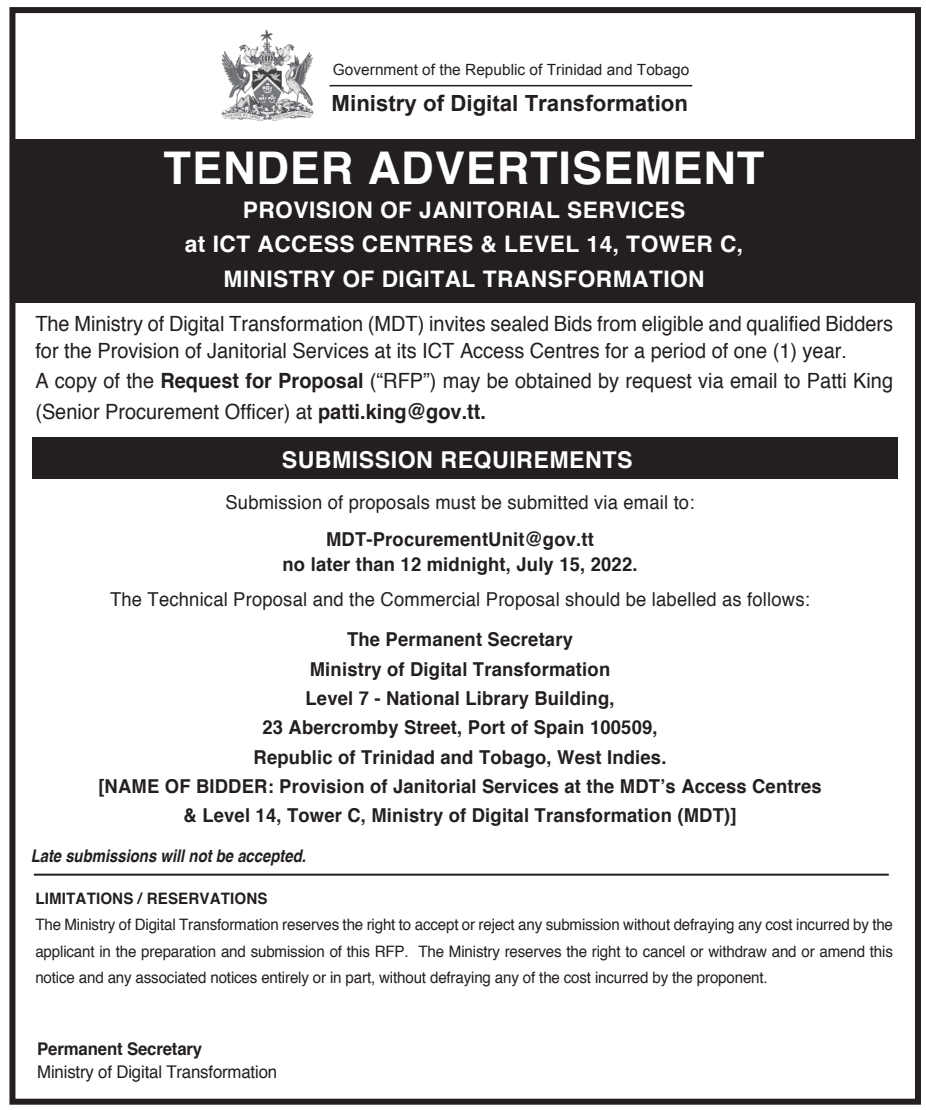
<style>
.page{position:relative;width:926px;height:1110px;background:#fff}
.page>*{position:absolute;margin:0;border:0;box-sizing:border-box;transform-origin:0 0}
.t1{font:700 45.15px "Helvetica";letter-spacing:.02em;color:#fff}
.t2{font:700 23.28px "Helvetica";letter-spacing:.02em;color:#fff}
.t3{font:700 22.75px/34.3px "Helvetica";letter-spacing:.02em;color:#fff;text-align:center}
.t4{font:700 22.22px "Arial";color:#231f20}
.t5{font:21px/26.9px "Helvetica";color:#231f20;scale:.95 1}
.t6{font:700 19.07px/29.4px "Helvetica";letter-spacing:.01em;color:#231f20;text-align:center;scale:.96 1}
.t7{font:19.07px "Helvetica";letter-spacing:.01em;color:#231f20;scale:.96 1}
.t8{font:italic 700 17.5px "Helvetica";color:#231f20;scale:.85 1}
.t9{font:17.5px "Helvetica";letter-spacing:-.01em;color:#231f20;scale:.96 1}
.t10{font:700 17.5px "Helvetica";letter-spacing:-.01em;color:#231f20;scale:.96 1}
.t11{font:15.75px/26.2px "Helvetica";letter-spacing:-.01em;color:#231f20;text-align:justify;scale:.96 1}
.t12{font:700 15.75px "Helvetica";letter-spacing:.01em;color:#231f20;scale:.96 1}
.t13{font:15.4px "Arial";color:#231f20}
.s1{font-weight:700}
</style>
<div class="page">
<div style="left:12px;top:139px;width:904px;height:163px;background:#231f20"></div>
<hr style="left:34px;top:873px;width:855px;height:2px;background:#231f20">
<div style="left:33px;top:438px;width:865px;height:41px;background:#231f20"></div>
<div style="left:9px;top:7px;width:912px;height:1097px;border:6px solid #231f20"></div>
<img style="left:221px;top:30px;width:92px;height:92px">
<hr style="left:330px;top:85px;width:362px;height:1px;background:#231f20">
<p class="t13" style="left:333px;top:59px;width:358px">Government of the Republic of Trinidad and Tobago</p>
<p class="t4" style="left:332px;top:89px;width:358px">Ministry of Digital Transformation</p>
<h1 class="t1" style="left:164px;top:131px;width:602px">TENDER ADVERTISEMENT</h1>
<p class="t3" style="left:185px;top:193px;width:560px">PROVISION OF JANITORIAL SERVICES<br>at ICT ACCESS CENTRES &amp; LEVEL 14, TOWER C,<br>MINISTRY OF DIGITAL TRANSFORMATION</p>
<p class="t5" style="left:35px;top:311px;width:904px">The Ministry of Digital Transformation (MDT) invites sealed Bids from eligible and qualified Bidders for the Provision of Janitorial Services at its ICT Access Centres for a period of one (1) year.</p>
<p class="t5" style="left:35px;top:366px;width:904px;line-height:30.4px">A copy of the <span class="s1">Request for Proposal</span> (“RFP”) may be obtained by request via email to Patti King (Senior Procurement Officer) at <span class="s1">patti.king@gov.tt.</span></p>
<p class="t2" style="left:282px;top:441px;width:352px">SUBMISSION REQUIREMENTS</p>
<p class="t7" style="left:226px;top:487px;width:490px">Submission of proposals must be submitted via email to:</p>
<p class="t6" style="left:283px;top:526px;width:371px;line-height:25.6px">MDT-ProcurementUnit@gov.tt<br>no later than 12 midnight, July 15, 2022.</p>
<p class="t7" style="left:110px;top:585px;width:730px">The Technical Proposal and the Commercial Proposal should be labelled as follows:</p>
<p class="t6" style="left:98px;top:625px;width:755px">The Permanent Secretary<br>Ministry of Digital Transformation<br>Level 7 - National Library Building,<br>23 Abercromby Street, Port of Spain 100509,<br>Republic of Trinidad and Tobago, West Indies.<br>[NAME OF BIDDER: Provision of Janitorial Services at the MDT’s Access Centres &amp; Level 14, Tower C, Ministry of Digital Transformation (MDT)]</p>
<p class="t8" style="left:31px;top:841px;width:325px">Late submissions will not be accepted.</p>
<p class="t12" style="left:35px;top:886px;width:243px">LIMITATIONS / RESERVATIONS</p>
<p class="t11" style="left:35px;top:912px;width:895px">The Ministry of Digital Transformation reserves the right to accept or reject any submission without defraying any cost incurred by the applicant in the preparation and submission of this RFP. The Ministry reserves the right to cancel or withdraw and or amend this notice and any associated notices entirely or in part, without defraying any of the cost incurred by the proponent.</p>
<p class="t10" style="left:37px;top:1034px;width:173px">Permanent Secretary</p>
<p class="t9" style="left:37px;top:1058px;width:251px">Ministry of Digital Transformation</p>
</div>
